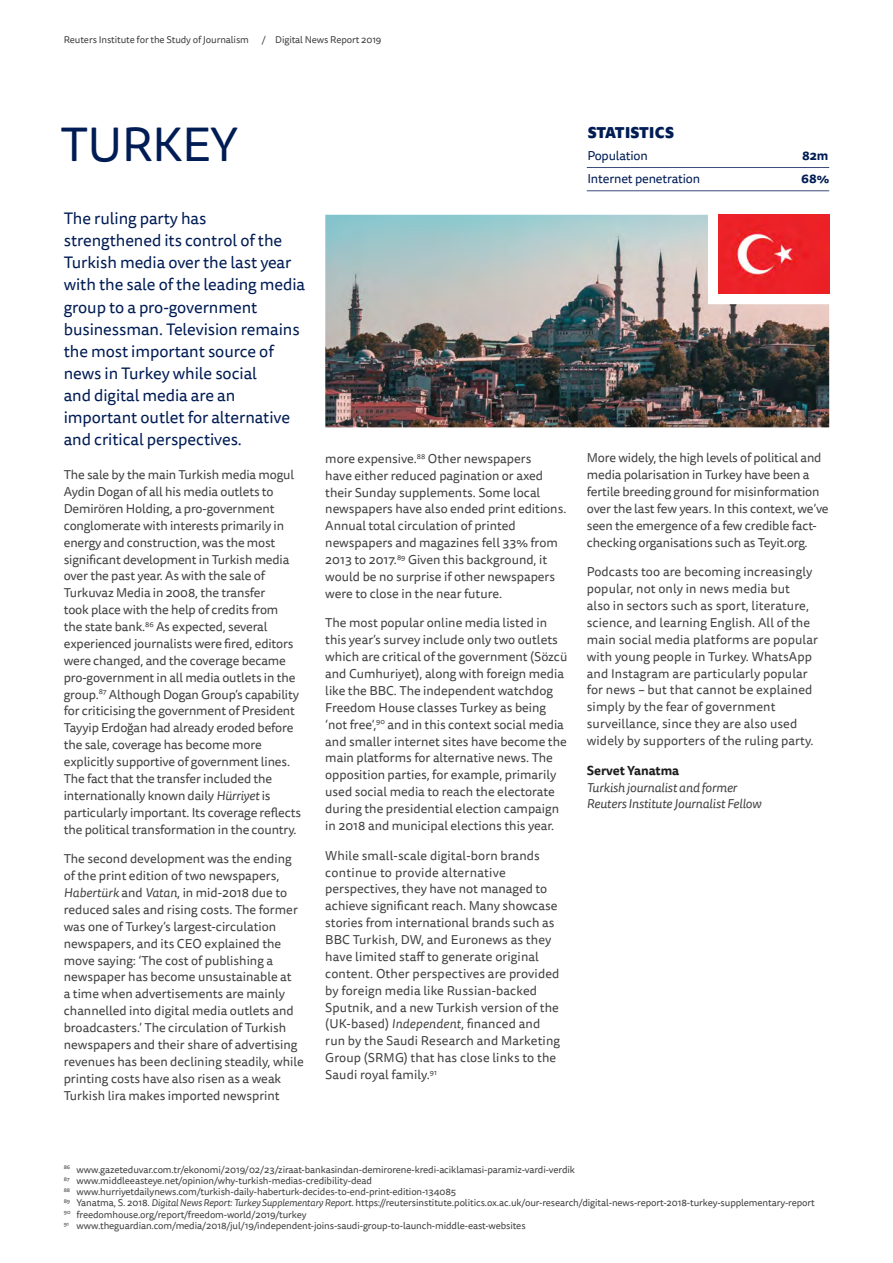
<style>
.page{position:relative;width:893px;height:1263px;background:#fff}
.page>*{position:absolute;margin:0;border:0;box-sizing:border-box;transform-origin:0 0}
.Section_header{font:48px "Tisa Sans Pro";letter-spacing:-.015em;color:#001c54}
.intro{font:16.5px/22.2px "Tisa Sans Pro";letter-spacing:-.005em;color:#001c54}
._2019_CP_section_hea{font:900 15px "Tisa Sans Pro";letter-spacing:.02em;color:#001c54}
.Body_copy{font:12.75px/17px "Tisa Sans Pro";color:#414042}
.Body_copy-2{font:italic 12.75px/17px "Tisa Sans Pro";letter-spacing:-.01em;color:#414042}
.t1{font:12.75px "Tisa Sans Pro";letter-spacing:-.01em;color:#001c54}
.t2{font:700 12.75px "Tisa Sans Pro";color:#001c54}
.footnote{font:9.75px "Tisa Sans Pro";letter-spacing:-.01em;color:#414042}
.s1{font-style:italic}
.s2{font-weight:700;font-style:normal;color:#1c1c1c}
</style>
<div class="page">
<hr style="left:587px;top:167px;width:242px;height:1px;background:#3b497a">
<hr style="left:587px;top:190px;width:242px;height:1px;background:#3b497a">
<img style="left:325px;top:215px;width:504px;height:212px">
<img style="left:719px;top:215px;width:110px;height:78px">
<p class="footnote" style="left:64px;top:33px;width:187px">Reuters Institute for the Study of Journalism</p>
<p class="footnote" style="left:262px;top:33px;width:121px">/ Digital News Report 2019</p>
<p class="Section_header" style="left:61px;top:112px;width:179px">TURKEY</p>
<p class="_2019_CP_section_hea" style="left:588px;top:121px;width:88px">STATISTICS</p>
<p class="t1" style="left:587px;top:147px;width:62px">Population</p>
<p class="t2" style="left:802px;top:146px;width:28px">82m</p>
<p class="t1" style="left:587px;top:170px;width:114px">Internet penetration</p>
<p class="t2" style="left:801px;top:169px;width:29px">68%</p>
<p class="intro" style="left:64px;top:208px;width:243px">The ruling party has strengthened its control of the<br>Turkish media over the last year with the sale of the leading media group to a pro-government businessman. Television remains the most important source of news in Turkey while social<br>and digital media are an important outlet for alternative and critical perspectives.</p>
<p class="Body_copy" style="left:64px;top:467px;width:239px">The sale by the main Turkish media mogul Aydin Dogan of all his media outlets to Demirören Holding, a pro-government conglomerate with interests primarily in energy and construction, was the most significant development in Turkish media over the past year. As with the sale of Turkuvaz Media in 2008, the transfer<br>took place with the help of credits from<br>the state bank.<sup>86</sup> As expected, several experienced journalists were fired, editors were changed, and the coverage became pro-government in all media outlets in the group.<sup>87</sup> Although Dogan Group’s capability for criticising the government of President Tayyip Erdoğan had already eroded before the sale, coverage has become more explicitly supportive of government lines.<br>The fact that the transfer included the internationally known daily <span class="s1">Hürriyet</span> is particularly important. Its coverage reflects the political transformation in the country.</p>
<p class="Body_copy" style="left:64px;top:851px;width:242px">The second development was the ending of the print edition of two newspapers, <span class="s1">Habertürk</span> and <span class="s1">Vatan</span>, in mid-2018 due to reduced sales and rising costs. The former was one of Turkey’s largest-circulation newspapers, and its CEO explained the move saying: ‘The cost of publishing a newspaper has become unsustainable at<br>a time when advertisements are mainly channelled into digital media outlets and broadcasters.’ The circulation of Turkish newspapers and their share of advertising revenues has been declining steadily, while printing costs have also risen as a weak Turkish lira makes imported newsprint</p>
<p class="Body_copy" style="left:325px;top:450px;width:243px">more expensive.<sup>88</sup> Other newspapers<br>have either reduced pagination or axed their Sunday supplements. Some local newspapers have also ended print editions.<br>Annual total circulation of printed newspapers and magazines fell 33% from 2013 to 2017.<sup>89</sup> Given this background, it would be no surprise if other newspapers were to close in the near future.</p>
<p class="Body_copy" style="left:325px;top:615px;width:244px">The most popular online media listed in this year’s survey include only two outlets which are critical of the government (Sözcü and Cumhuriyet), along with foreign media like the BBC. The independent watchdog Freedom House classes Turkey as being ‘not free’,<sup>90</sup> and in this context social media and smaller internet sites have become the main platforms for alternative news. The opposition parties, for example, primarily used social media to reach the electorate during the presidential election campaign in 2018 and municipal elections this year.</p>
<p class="Body_copy" style="left:325px;top:847px;width:236px">While small-scale digital-born brands continue to provide alternative perspectives, they have not managed to achieve significant reach. Many showcase stories from international brands such as BBC Turkish, DW, and Euronews as they have limited staff to generate original content. Other perspectives are provided by foreign media like Russian-backed Sputnik, and a new Turkish version of the (UK-based) <span class="s1">Independent</span>, financed and run by the Saudi Research and Marketing Group (SRMG) that has close links to the Saudi royal family.<sup>91</sup></p>
<p class="Body_copy" style="left:587px;top:450px;width:243px">More widely, the high levels of political and media polarisation in Turkey have been a fertile breeding ground for misinformation over the last few years. In this context, we’ve seen the emergence of a few credible fact&shy;checking organisations such as Teyit.org.</p>
<p class="Body_copy" style="left:587px;top:564px;width:233px">Podcasts too are becoming increasingly popular, not only in news media but<br>also in sectors such as sport, literature, science, and learning English. All of the main social media platforms are popular with young people in Turkey. WhatsApp and Instagram are particularly popular for news – but that cannot be explained simply by the fear of government surveillance, since they are also used widely by supporters of the ruling party.</p>
<p class="Body_copy-2" style="left:587px;top:762px;width:176px"><span class="s2">Servet Yanatma<br></span>Turkish journalist and former<br>Reuters Institute Journalist Fellow</p>
<p class="footnote" style="left:64px;top:1163px;width:513px"><sup>86</sup> www.gazeteduvar.com.tr/ekonomi/2019/02/23/ziraat-bankasindan-demirorene-kredi-aciklamasi-paramiz-vardi-verdik</p>
<p class="footnote" style="left:64px;top:1174px;width:310px"><sup>87</sup> www.middleeasteye.net/opinion/why-turkish-medias-credibility-dead</p>
<p class="footnote" style="left:64px;top:1185px;width:394px"><sup>88</sup> www.hurriyetdailynews.com/turkish-daily-haberturk-decides-to-end-print-edition-134085</p>
<p class="footnote" style="left:64px;top:1196px;width:752px"><sup>89</sup> Yanatma, S. 2018. <span class="s1">Digital News Report: Turkey Supplementary Report</span>. https://reutersinstitute.politics.ox.ac.uk/our-research/digital-news-report-2018-turkey-supplementary-report</p>
<p class="footnote" style="left:64px;top:1208px;width:244px"><sup>90</sup> freedomhouse.org/report/freedom-world/2019/turkey</p>
<p class="footnote" style="left:64px;top:1219px;width:463px"><sup>91</sup> www.theguardian.com/media/2018/jul/19/independent-joins-saudi-group-to-launch-middle-east-websites</p>
</div>
